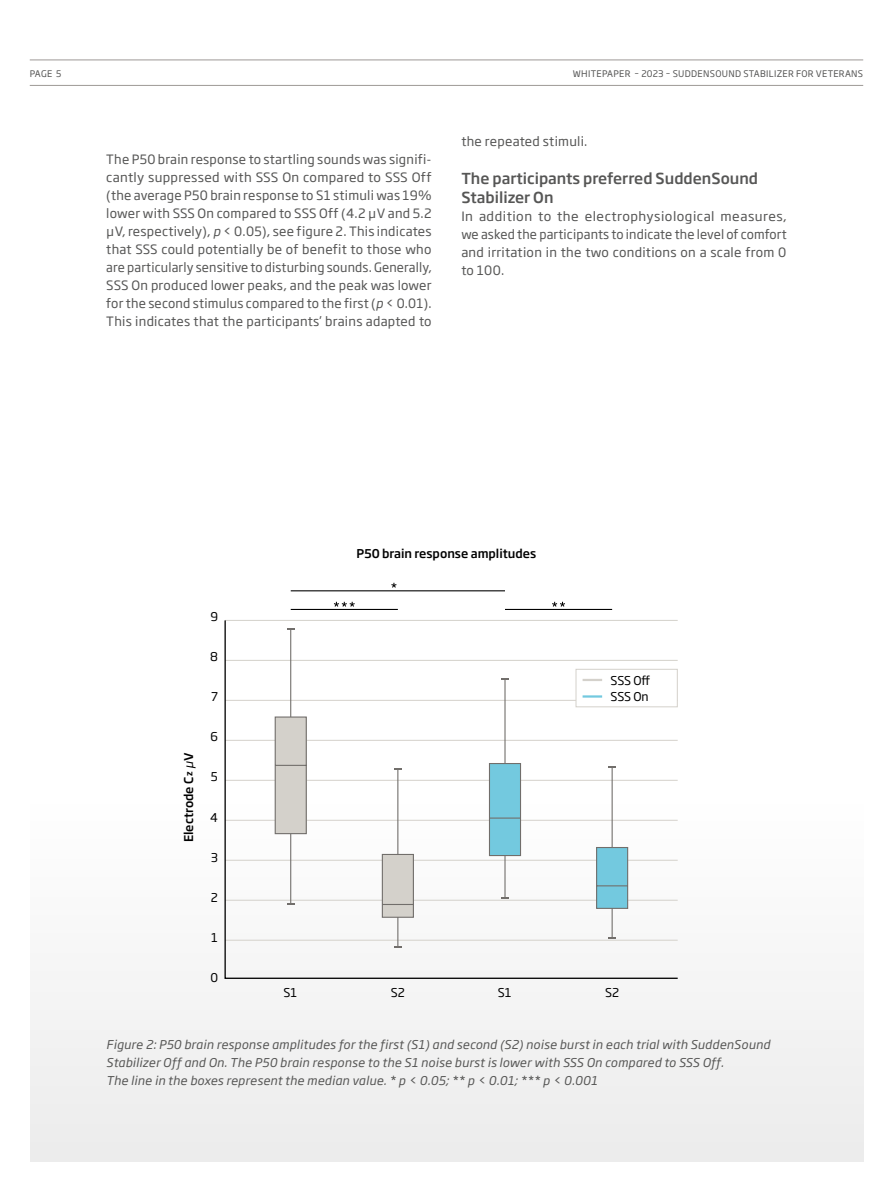
<style>
.page{position:relative;width:893px;height:1191px;background:#fff}
.page>*{position:absolute;margin:0;border:0;box-sizing:border-box;transform-origin:0 0}
.t1{font:500 15px/19.5px "Soho Gothic Pro";color:#565655}
.t2{font:12.75px/18px "Soho Gothic Pro";letter-spacing:.02em;color:#565655;text-align:justify}
.t3{font:italic 12px/18px "Soho Gothic Pro";letter-spacing:.02em;color:#565655}
.t4{font:500 12px "Soho Gothic Pro";color:#000}
.t5{font:12px "Soho Gothic Pro";color:#000}
.t6{font:12px/16.5px "Soho Gothic Pro";letter-spacing:-.025em;color:#000}
.t7{font:9px "Soho Gothic Pro";letter-spacing:.035em;color:#565655}
.s1{font-style:italic}
.s2{font-weight:700;font-size:7.05px}
.s3{font-weight:400;font-style:italic}
</style>
<div class="page">
<div style="left:30px;top:804px;width:833px;height:357px;background:#ececec"></div>
<hr style="left:291px;top:609px;width:107px;height:1px;background:#020202">
<hr style="left:291px;top:590px;width:214px;height:1px;background:#020202">
<hr style="left:505px;top:609px;width:107px;height:1px;background:#020202">
<svg style="left:334px;top:602px;width:21px;height:5px"></svg>
<svg style="left:391px;top:583px;width:5px;height:5px"></svg>
<svg style="left:552px;top:602px;width:13px;height:5px"></svg>
<svg style="left:224px;top:620px;width:454px;height:359px"></svg>
<hr style="left:30px;top:85px;width:833px;height:1px;background:#9d9996">
<hr style="left:30px;top:60px;width:833px;height:1px;background:#9d9996">
<div style="left:576px;top:669px;width:102px;height:38px;background:#fff;border:1px solid #d4d1cb"></div>
<svg style="left:583px;top:679px;width:19px;height:2px"></svg>
<svg style="left:583px;top:695px;width:19px;height:2px"></svg>
<p class="t7" style="left:30px;top:66px;width:33px">PAGE 5</p>
<p class="t7" style="left:573px;top:66px;width:292px">WHITEPAPER – 2023 – SUDDENSOUND STABILIZER FOR VETERANS</p>
<p class="t2" style="left:106px;top:150px;width:327px">The P50 brain response to startling sounds was signifi&shy;cantly suppressed with SSS On compared to SSS Off (the average P50 brain response to S1 stimuli was 19% lower with SSS On compared to SSS Off (4.2 μV and 5.2 μV, respectively), <span class="s1">p</span> &lt; 0.05), see figure 2. This indicates that SSS could potentially be of benefit to those who are particularly sensitive to disturbing sounds. Generally, SSS On produced lower peaks, and the peak was lower for the second stimulus compared to the first (<span class="s1">p</span> &lt; 0.01).<br>This indicates that the participants’ brains adapted to</p>
<p class="t2" style="left:461px;top:132px;width:128px">the repeated stimuli.</p>
<p class="t1" style="left:461px;top:168px;width:298px">The participants preferred SuddenSound<br>Stabilizer On</p>
<p class="t2" style="left:461px;top:207px;width:327px">In addition to the electrophysiological measures, we asked the participants to indicate the level of comfort and irritation in the two conditions on a scale from 0 to 100.</p>
<p class="t4" style="left:179px;top:842px;width:91px;rotate:-90deg">Electrode C<span class="s2">Z</span> <span class="s3">µ</span>V</p>
<p class="t5" style="left:210px;top:607px;width:9px">9</p>
<p class="t5" style="left:210px;top:647px;width:9px">8</p>
<p class="t5" style="left:211px;top:687px;width:8px">7</p>
<p class="t5" style="left:210px;top:727px;width:9px">6</p>
<p class="t5" style="left:211px;top:767px;width:9px">5</p>
<p class="t5" style="left:210px;top:808px;width:9px">4</p>
<p class="t5" style="left:211px;top:848px;width:9px">3</p>
<p class="t5" style="left:211px;top:888px;width:9px">2</p>
<p class="t5" style="left:211px;top:928px;width:8px">1</p>
<p class="t5" style="left:210px;top:968px;width:9px">0</p>
<p class="t4" style="left:357px;top:544px;width:181px">P50 brain response amplitudes</p>
<p class="t6" style="left:611px;top:671px;width:41px">SSS Off<br>SSS On</p>
<p class="t5" style="left:283px;top:983px;width:15px">S1</p>
<p class="t5" style="left:391px;top:983px;width:16px">S2</p>
<p class="t5" style="left:498px;top:983px;width:15px">S1</p>
<p class="t5" style="left:605px;top:983px;width:16px">S2</p>
<p class="t3" style="left:106px;top:1034px;width:665px">Figure 2: P50 brain response amplitudes for the first (S1) and second (S2) noise burst in each trial with SuddenSound<br>Stabilizer Off and On. The P50 brain response to the S1 noise burst is lower with SSS On compared to SSS Off.<br>The line in the boxes represent the median value. * p &lt; 0.05; ** p &lt; 0.01; *** p &lt; 0.001</p>
</div>
